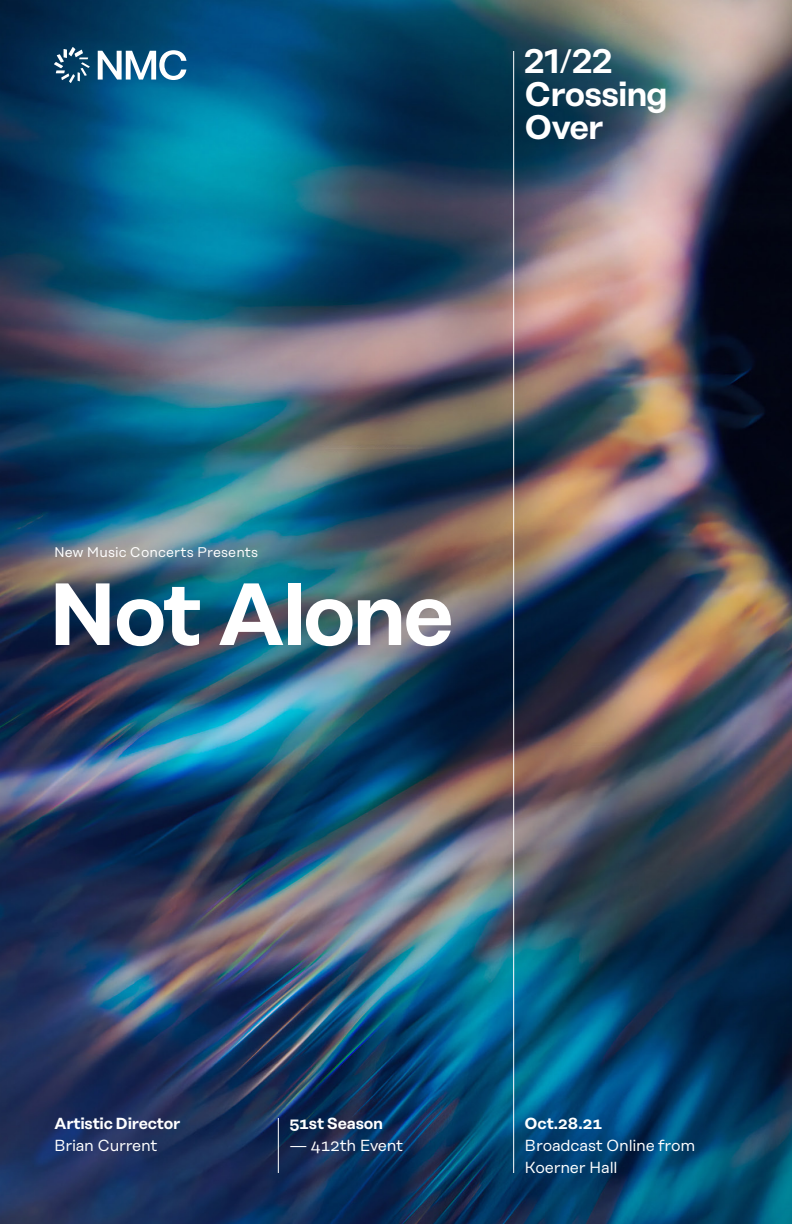
<style>
.page{position:relative;width:792px;height:1224px;background:#fff}
.page>*{position:absolute;margin:0;border:0;box-sizing:border-box;transform-origin:0 0}
.t1{font:600 88px "Rational Display";letter-spacing:-.045em;color:#fff}
.t2{font:600 34px/33px "Rational Display";letter-spacing:-.025em;color:#fff}
.t3{font:16px/22px "Rational Display";letter-spacing:-.015em;color:#fff}
.t4{font:600 16px/22px "Rational Display";letter-spacing:-.015em;color:#fff}
.t5{font:600 16px "Rational Text";letter-spacing:-.01em;color:#fff}
.t6{font:16px "Rational Text";letter-spacing:-.015em;color:#fff}
.t7{font:14px "Rational Display";letter-spacing:.005em;color:#fff}
.s1{font-weight:400}
</style>
<div class="page">
<img style="left:0;top:0;width:792px;height:1224px">
<svg style="left:54px;top:47px;width:36px;height:36px"></svg>
<svg style="left:98px;top:50px;width:88px;height:30px"></svg>
<hr style="left:278px;top:1118px;width:1px;height:55px;background:#fff">
<hr style="left:513px;top:51px;width:1px;height:1122px;background:#fff">
<p class="t2" style="left:525px;top:44px;width:90px">21<span class="s1">/</span>22</p>
<p class="t2" style="left:525px;top:77px;width:145px">Crossing<br>Over</p>
<p class="t7" style="left:54px;top:544px;width:206px">New Music Concerts Presents</p>
<p class="t1" style="left:48px;top:562px;width:408px">Not Alone</p>
<p class="t4" style="left:54px;top:1112px;width:128px">Artistic Director<br><span class="s1">Brian Current</span></p>
<p class="t5" style="left:289px;top:1114px;width:95px">51st Season</p>
<p class="t6" style="left:289px;top:1136px;width:115px">— 412th Event</p>
<p class="t5" style="left:525px;top:1114px;width:79px">Oct.28.21</p>
<p class="t3" style="left:525px;top:1134px;width:172px">Broadcast Online from<br>Koerner Hall</p>
</div>
